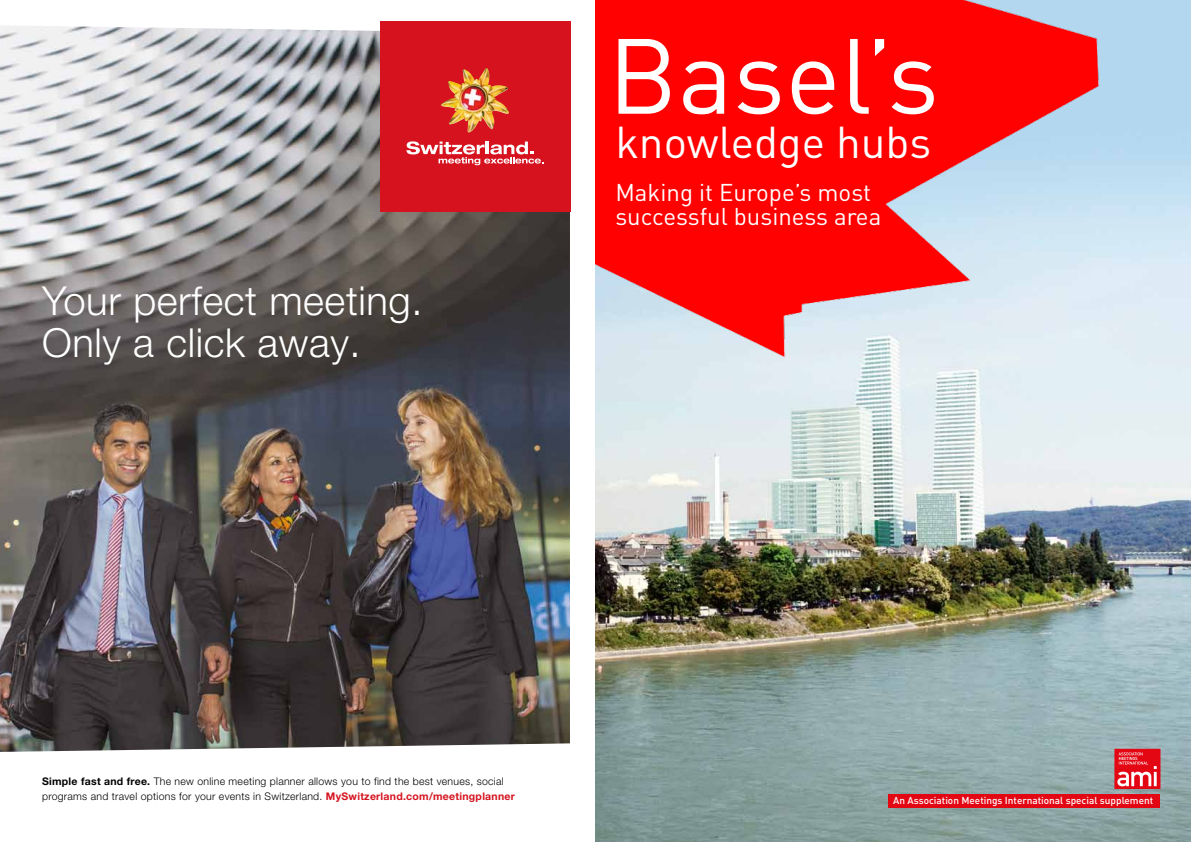
<style>
.page{position:relative;width:1191px;height:842px;background:#fff}
.page>*{position:absolute;margin:0;border:0;box-sizing:border-box;transform-origin:0 0}
.t1{font:105px "DIN";color:#fff}
.t2{font:44px "DIN";color:#fff}
.t3{font:300 40px/42px "Helvetica Neue LT Pro";letter-spacing:.015em;color:#fff}
.t4{font:24px/24px "DIN";color:#fff}
.t5{font:300 10.5px/15px "Helvetica Neue LT Pro";letter-spacing:.025em;color:#000}
.t6{font:500 10px "DIN";color:#fff}
.s1{font-weight:700}
.s2{font-weight:700;color:#d5121e}
</style>
<div class="page">
<img style="left:595px;top:0;width:596px;height:842px">
<img style="left:595px;top:0;width:535px;height:374px">
<img style="left:0;top:26px;width:570px;height:726px">
<div style="left:380px;top:22px;width:190px;height:190px;background:#d5121e"></div>
<img style="left:441px;top:68px;width:68px;height:65px">
<svg style="left:406px;top:141px;width:137px;height:24px"></svg>
<svg style="left:595px;top:0;width:13px;height:1px"></svg>
<svg style="left:595px;top:841px;width:13px;height:1px"></svg>
<svg style="left:1114px;top:749px;width:46px;height:40px"></svg>
<div style="left:888px;top:794px;width:272px;height:14px;background:#e30613"></div>
<h3 class="t3" style="left:42px;top:279px;width:382px">Your perfect meeting.<br>Only a click away.</h3>
<h1 class="t1" style="left:607px;top:5px;width:333px">Basel’s</h1>
<h2 class="t2" style="left:615px;top:112px;width:317px">knowledge hubs</h2>
<h3 class="t4" style="left:615px;top:179px;width:267px">Making it Europe’s most successful business area</h3>
<p class="t5" style="left:42px;top:773px;width:474px"><span class="s1">Simple fast and free.</span> The new online meeting planner allows you to find the best venues, social programs and travel options for your events in Switzerland. <span class="s2">MySwitzerland.com/meetingplanner</span></p>
<p class="t6" style="left:893px;top:794px;width:261px">An Association Meetings International special supplement</p>
</div>
